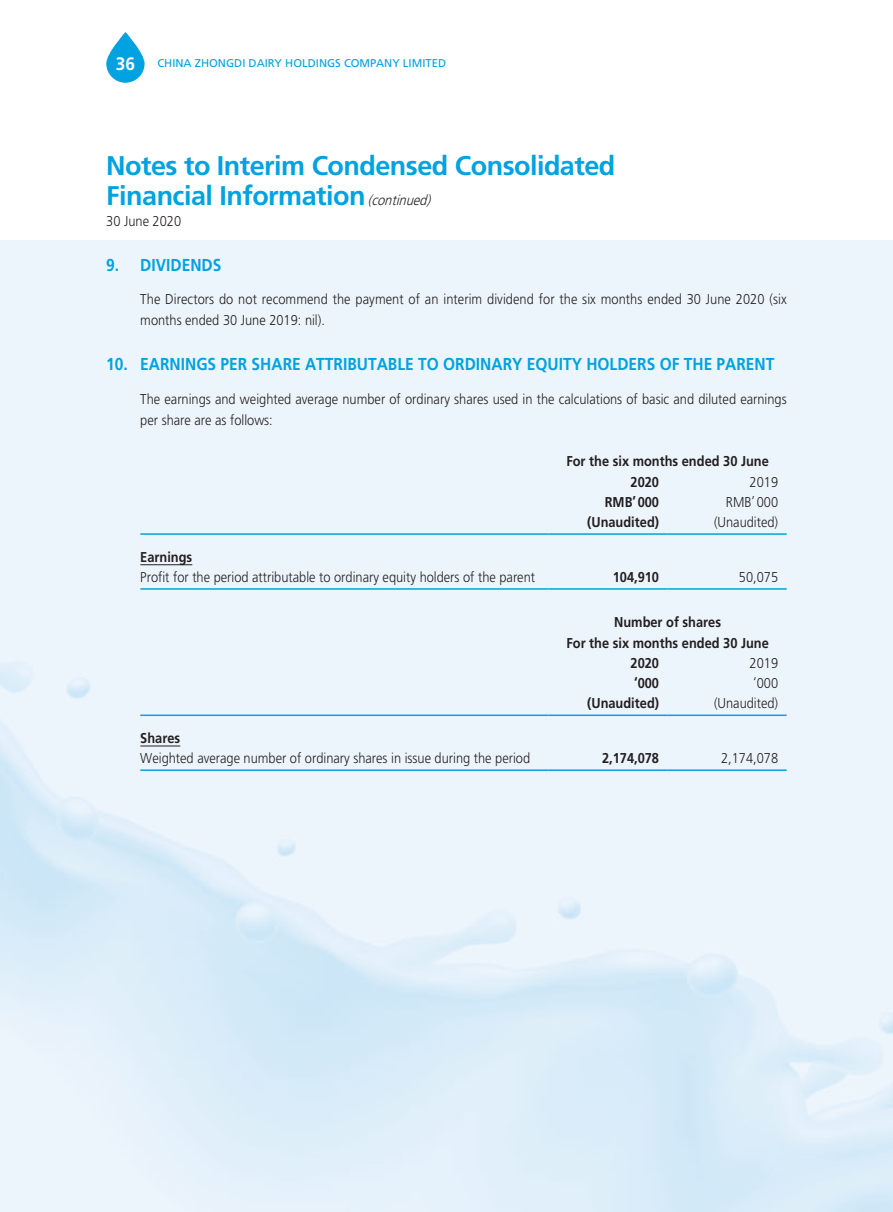
<style>
.page{position:relative;width:893px;height:1212px;background:#fff}
.page>*{position:absolute;margin:0;border:0;box-sizing:border-box;transform-origin:0 0}
.t1{font:700 27px/30px "Frutiger LT Std";letter-spacing:-.02em;color:#00a2df}
.t2{font:700 17.25px "Frutiger LT Std";color:#00a2df;scale:.9 1}
.t3{font:300 14.25px/21px "Frutiger LT Std";color:#231f20;scale:.9 1}
.t4{font:700 14.25px/20.2px "Frutiger LT Std";color:#231f20;scale:.9 1}
.t5{font:11.25px "Frutiger LT Std";color:#00a2df}
.s1{font-weight:700;font-size:18px;color:#fff}
.s2{font-weight:300;font-style:italic;font-size:14.25px;color:#231f20}
</style>
<div class="page">
<svg style="left:106px;top:32px;width:39px;height:51px;fill:#00a2df"></svg>
<hr style="left:140px;top:533px;width:409px;height:2px;background:#00a2df">
<hr style="left:549px;top:533px;width:119px;height:2px;background:#00a2df">
<hr style="left:668px;top:533px;width:119px;height:2px;background:#00a2df">
<hr style="left:140px;top:564px;width:52px;height:1px;background:#231f20">
<hr style="left:140px;top:588px;width:409px;height:2px;background:#00a2df">
<hr style="left:549px;top:588px;width:119px;height:2px;background:#00a2df">
<hr style="left:668px;top:588px;width:119px;height:2px;background:#00a2df">
<hr style="left:140px;top:714px;width:409px;height:2px;background:#00a2df">
<hr style="left:549px;top:714px;width:119px;height:2px;background:#00a2df">
<hr style="left:668px;top:714px;width:119px;height:2px;background:#00a2df">
<hr style="left:140px;top:746px;width:40px;height:1px;background:#231f20">
<hr style="left:140px;top:769px;width:409px;height:2px;background:#00a2df">
<hr style="left:549px;top:769px;width:119px;height:2px;background:#00a2df">
<hr style="left:668px;top:769px;width:119px;height:2px;background:#00a2df">
<p class="t5" style="left:116px;top:57px;width:332px"><span class="s1">36</span> CHINA ZHONGDI DAIRY HOLDINGS COMPANY LIMITED</p>
<h1 class="t1" style="left:106px;top:151px;width:511px">Notes to Interim Condensed Consolidated<br>Financial Information <span class="s2">(continued)</span></h1>
<p class="t3" style="left:106px;top:211px;width:85px">30 June 2020</p>
<p class="t2" style="left:106px;top:254px;width:129px">9. DIVIDENDS</p>
<p class="t3" style="left:140px;top:289px;width:720px">The Directors do not recommend the payment of an interim dividend for the six months ended 30 June 2020 (six months ended 30 June 2019: nil).</p>
<p class="t2" style="left:106px;top:354px;width:744px">10. EARNINGS PER SHARE ATTRIBUTABLE TO ORDINARY EQUITY HOLDERS OF THE PARENT</p>
<p class="t3" style="left:140px;top:389px;width:720px">The earnings and weighted average number of ordinary shares used in the calculations of basic and diluted earnings per share are as follows:</p>
<p class="t4" style="left:631px;top:451px;width:155px;text-indent:-64px">For the six months ended 30 June<br>2020</p>
<p class="t3" style="left:750px;top:471px;width:33px">2019</p>
<p class="t4" style="left:605px;top:492px;width:62px">RMB’000</p>
<p class="t3" style="left:726px;top:492px;width:60px">RMB’000</p>
<p class="t4" style="left:587px;top:512px;width:81px">(Unaudited)</p>
<p class="t3" style="left:714px;top:512px;width:73px">(Unaudited)</p>
<p class="t4" style="left:140px;top:547px;width:59px">Earnings</p>
<p class="t3" style="left:140px;top:567px;width:440px">Profit for the period attributable to ordinary equity holders of the parent</p>
<p class="t4" style="left:613px;top:567px;width:53px">104,910</p>
<p class="t3" style="left:739px;top:567px;width:45px">50,075</p>
<p class="t4" style="left:614px;top:612px;width:120px">Number of shares</p>
<p class="t4" style="left:566px;top:632px;width:226px">For the six months ended 30 June</p>
<p class="t4" style="left:631px;top:653px;width:33px">2020</p>
<p class="t3" style="left:750px;top:653px;width:33px">2019</p>
<p class="t4" style="left:634px;top:673px;width:29px">‘000</p>
<p class="t3" style="left:753px;top:673px;width:29px">‘000</p>
<p class="t4" style="left:587px;top:693px;width:81px">(Unaudited)</p>
<p class="t3" style="left:714px;top:693px;width:73px">(Unaudited)</p>
<p class="t4" style="left:140px;top:728px;width:46px">Shares</p>
<p class="t3" style="left:140px;top:748px;width:435px">Weighted average number of ordinary shares in issue during the period</p>
<p class="t4" style="left:602px;top:748px;width:65px">2,174,078</p>
<p class="t3" style="left:721px;top:748px;width:65px">2,174,078</p>
</div>
